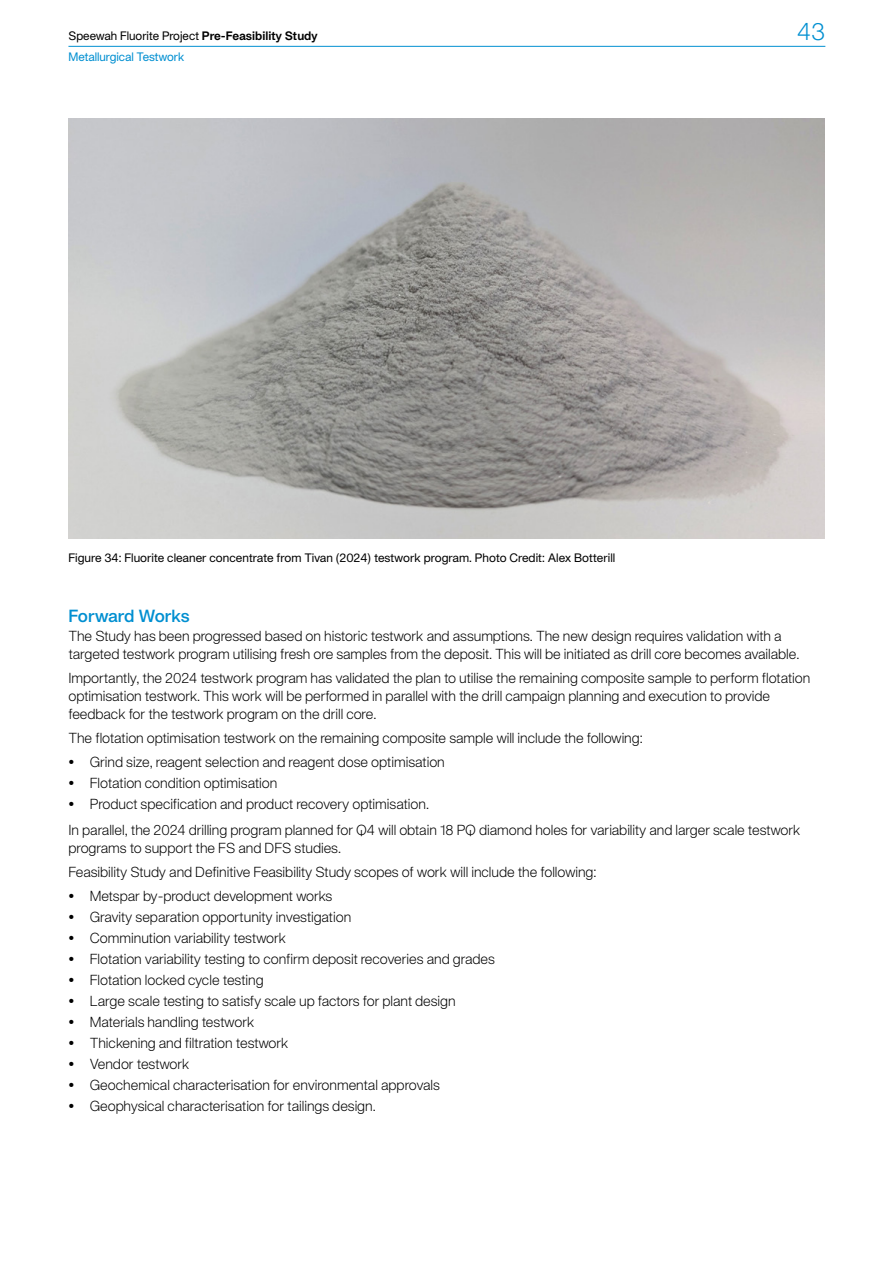
<style>
.page{position:relative;width:893px;height:1263px;background:#fff}
.page>*{position:absolute;margin:0;border:0;box-sizing:border-box;transform-origin:0 0}
.t1{font:24px "APK Protocol Light";color:#008fd1}
.t2{font:17.25px "APK Protocol Semi Bold";letter-spacing:-.015em;color:#008fd1}
.t3{font:14.25px/18px "APK Protocol Light";letter-spacing:-.005em;color:#000}
.t4{font:12px "APK Protocol Regular";color:#000}
.t5{font:12px "APK Protocol Regular";letter-spacing:-.005em;color:#008fd1}
.s1{font-family:"APK Protocol Bold"}
</style>
<div class="page">
<hr style="left:68px;top:46px;width:757px;height:1px;background:#008fd1">
<img style="left:68px;top:118px;width:757px;height:420px">
<p class="t4" style="left:68px;top:29px;width:251px">Speewah Fluorite Project <span class="s1">Pre-Feasibility Study</span></p>
<h1 class="t1" style="left:797px;top:17px;width:30px">43</h1>
<p class="t5" style="left:68px;top:49px;width:118px">Metallurgical Testwork</p>
<p class="t4" style="left:68px;top:550px;width:548px">Figure 34: Fluorite cleaner concentrate from Tivan (2024) testwork program. Photo Credit: Alex Botterill</p>
<p class="t2" style="left:68px;top:605px;width:123px">Forward Works</p>
<p class="t3" style="left:68px;top:627px;width:732px">The Study has been progressed based on historic testwork and assumptions. The new design requires validation with a targeted testwork program utilising fresh ore samples from the deposit. This will be initiated as drill core becomes available.</p>
<p class="t3" style="left:68px;top:669px;width:743px">Importantly, the 2024 testwork program has validated the plan to utilise the remaining composite sample to perform flotation optimisation testwork. This work will be performed in parallel with the drill campaign planning and execution to provide feedback for the testwork program on the drill core.</p>
<p class="t3" style="left:68px;top:729px;width:576px">The flotation optimisation testwork on the remaining composite sample will include the following:</p>
<p class="t3" style="left:68px;top:753px;width:378px">• Grind size, reagent selection and reagent dose optimisation</p>
<p class="t3" style="left:68px;top:774px;width:211px">• Flotation condition optimisation</p>
<p class="t3" style="left:68px;top:791px;width:734px;line-height:25.5px">• Product specification and product recovery optimisation.<br>In parallel, the 2024 drilling program planned for Q4 will obtain 18 PQ diamond holes for variability and larger scale testwork</p>
<p class="t3" style="left:68px;top:835px;width:530px;line-height:24px">programs to support the FS and DFS studies.<br>Feasibility Study and Definitive Feasibility Study scopes of work will include the following:</p>
<p class="t3" style="left:68px;top:886px;width:265px">• Metspar by-product development works</p>
<p class="t3" style="left:68px;top:907px;width:284px">• Gravity separation opportunity investigation</p>
<p class="t3" style="left:68px;top:928px;width:219px">• Comminution variability testwork</p>
<p class="t3" style="left:68px;top:949px;width:428px">• Flotation variability testing to confirm deposit recoveries and grades</p>
<p class="t3" style="left:68px;top:970px;width:197px">• Flotation locked cycle testing</p>
<p class="t3" style="left:68px;top:991px;width:389px">• Large scale testing to satisfy scale up factors for plant design</p>
<p class="t3" style="left:68px;top:1012px;width:188px">• Materials handling testwork</p>
<p class="t3" style="left:68px;top:1033px;width:222px">• Thickening and filtration testwork</p>
<p class="t3" style="left:68px;top:1054px;width:123px">• Vendor testwork</p>
<p class="t3" style="left:68px;top:1075px;width:373px">• Geochemical characterisation for environmental approvals</p>
<p class="t3" style="left:68px;top:1096px;width:309px">• Geophysical characterisation for tailings design.</p>
</div>
